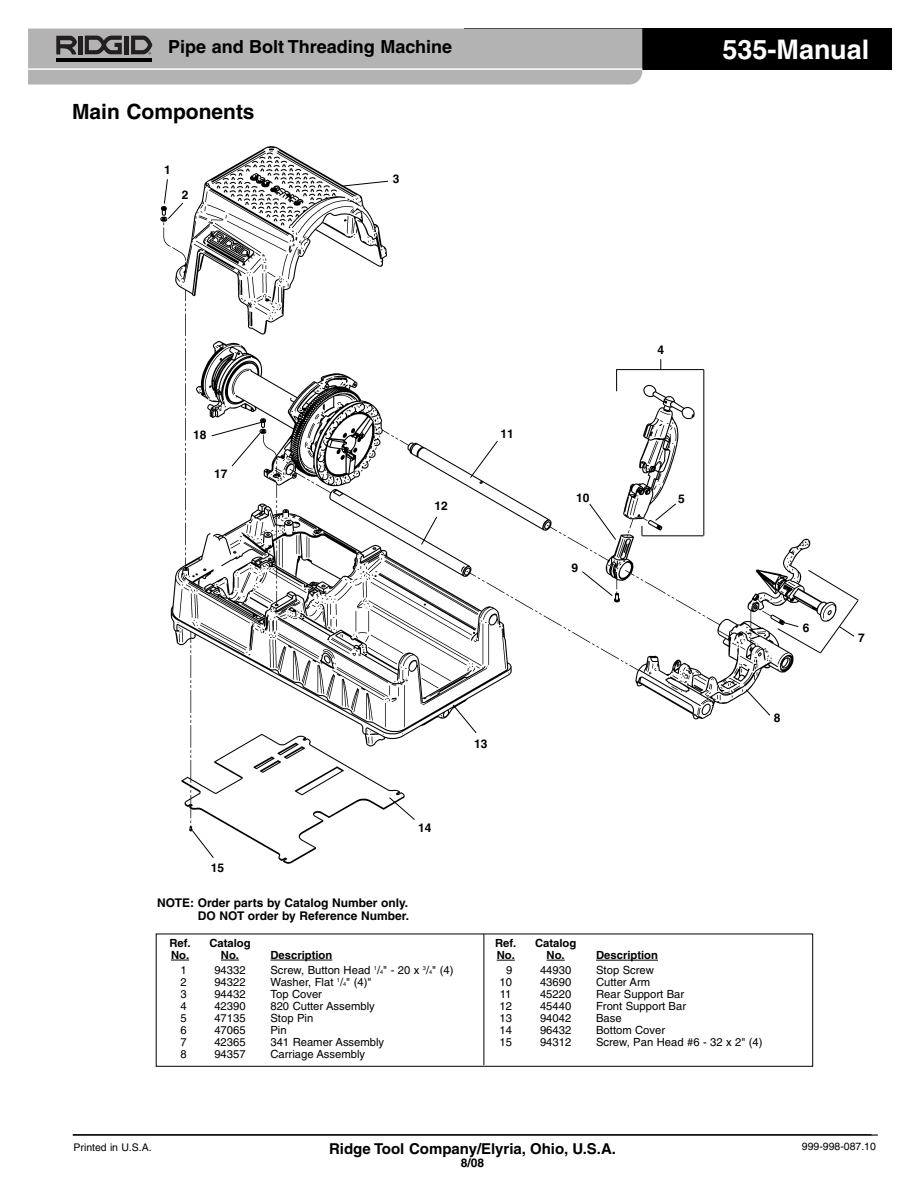
<style>
.page{position:relative;width:918px;height:1188px;background:#fff}
.page>*{position:absolute;margin:0;border:0;box-sizing:border-box;transform-origin:0 0}
.t1{font:700 27px "Helvetica";color:#fff}
.t2{font:700 21px "Helvetica";color:#000}
.t3{font:700 18px "Helvetica";color:#000}
.t4{font:700 15px "Helvetica";color:#000}
.t5{font:700 12px/13.5px "Helvetica";color:#000;text-align:right}
.t6{font:11.25px "Helvetica";color:#000}
.t7{font:700 11.25px "Helvetica";color:#000}
.t8{font:10.5px "Helvetica";color:#000}
.s1{font-size:5.7px}
</style>
<div class="page">
<hr style="left:73px;top:1134px;width:805px;height:2px;background:#000">
<div style="left:464px;top:29px;width:428px;height:41px;background:#000"></div>
<svg style="left:28px;top:29px;width:614px;height:56px;background:#aeaeae"></svg>
<img style="left:160px;top:146px;width:651px;height:718px">
<svg style="left:171px;top:960px;width:18px;height:1px"></svg>
<svg style="left:221px;top:960px;width:18px;height:1px"></svg>
<hr style="left:270px;top:960px;width:62px;height:1px;background:#000">
<svg style="left:497px;top:960px;width:18px;height:1px"></svg>
<svg style="left:547px;top:960px;width:18px;height:1px"></svg>
<hr style="left:596px;top:960px;width:62px;height:1px;background:#000">
<div style="left:156px;top:934px;width:657px;height:133px;border:1px solid #000"></div>
<svg style="left:581px;top:571px;width:32px;height:26px"></svg>
<svg style="left:469px;top:440px;width:30px;height:39px"></svg>
<svg style="left:589px;top:503px;width:28px;height:38px"></svg>
<svg style="left:655px;top:503px;width:22px;height:18px"></svg>
<svg style="left:452px;top:704px;width:25px;height:30px"></svg>
<svg style="left:164px;top:178px;width:20px;height:42px"></svg>
<svg style="left:745px;top:689px;width:26px;height:27px"></svg>
<svg style="left:341px;top:180px;width:48px;height:7px"></svg>
<svg style="left:211px;top:421px;width:51px;height:46px"></svg>
<hr style="left:484px;top:934px;width:1px;height:131px;background:#000">
<hr style="left:616px;top:369px;width:88px;height:1px;background:#000">
<hr style="left:703px;top:370px;width:1px;height:166px;background:#000">
<hr style="left:642px;top:535px;width:61px;height:1px;background:#000">
<svg style="left:616px;top:370px;width:1px;height:21px"></svg>
<svg style="left:421px;top:516px;width:17px;height:30px"></svg>
<svg style="left:777px;top:569px;width:82px;height:85px"></svg>
<svg style="left:191px;top:830px;width:23px;height:29px"></svg>
<svg style="left:388px;top:797px;width:28px;height:24px"></svg>
<h3 class="t3" style="left:168px;top:40px;width:285px">Pipe and Bolt Threading Machine</h3>
<h1 class="t1" style="left:723px;top:39px;width:148px">535-Manual</h1>
<h2 class="t2" style="left:72px;top:104px;width:184px">Main Components</h2>
<p class="t5" style="left:164px;top:165px;width:8px">1</p>
<p class="t5" style="left:182px;top:189px;width:8px">2</p>
<p class="t5" style="left:393px;top:173px;width:8px">3</p>
<p class="t5" style="left:193px;top:429px;width:15px">18</p>
<p class="t5" style="left:214px;top:468px;width:15px">17</p>
<p class="t5" style="left:434px;top:500px;width:15px">12</p>
<p class="t5" style="left:500px;top:428px;width:15px">11</p>
<p class="t5" style="left:576px;top:492px;width:15px">10</p>
<p class="t5" style="left:572px;top:562px;width:8px">9</p>
<p class="t5" style="left:658px;top:345px;width:8px">4</p>
<p class="t5" style="left:678px;top:493px;width:8px">5</p>
<p class="t5" style="left:803px;top:623px;width:8px">6</p>
<p class="t5" style="left:474px;top:738px;width:15px">13</p>
<p class="t5" style="left:774px;top:712px;width:8px">8</p>
<p class="t5" style="left:418px;top:823px;width:15px">14</p>
<p class="t5" style="left:211px;top:862px;width:15px">15</p>
<p class="t5" style="left:157px;top:897px;width:253px">NOTE: Order parts by Catalog Number only.<br>DO NOT order by Reference Number.</p>
<p class="t7" style="left:170px;top:939px;width:23px">Ref.</p>
<p class="t7" style="left:209px;top:939px;width:43px">Catalog</p>
<p class="t7" style="left:171px;top:951px;width:20px">No.</p>
<p class="t7" style="left:221px;top:951px;width:20px">No.</p>
<p class="t7" style="left:270px;top:951px;width:63px">Description</p>
<p class="t6" style="left:180px;top:966px;width:8px">1</p>
<p class="t6" style="left:214px;top:966px;width:33px">94332</p>
<p class="t6" style="left:270px;top:966px;width:185px">Screw, Button Head <sup>1</sup>/<span class="s1">4</span>" - 20 x <sup>3</sup>/<span class="s1">4</span>" (4)</p>
<p class="t6" style="left:180px;top:978px;width:8px">2</p>
<p class="t6" style="left:214px;top:978px;width:33px">94322</p>
<p class="t6" style="left:270px;top:978px;width:103px">Washer, Flat <sup>1</sup>/<span class="s1">4</span>" (4)"</p>
<p class="t6" style="left:180px;top:990px;width:8px">3</p>
<p class="t6" style="left:214px;top:990px;width:33px">94432</p>
<p class="t6" style="left:270px;top:990px;width:53px">Top Cover</p>
<p class="t6" style="left:180px;top:1002px;width:8px">4</p>
<p class="t6" style="left:214px;top:1002px;width:33px">42390</p>
<p class="t6" style="left:270px;top:1002px;width:106px">820 Cutter Assembly</p>
<p class="t6" style="left:180px;top:1014px;width:8px">5</p>
<p class="t6" style="left:214px;top:1014px;width:33px">47135</p>
<p class="t6" style="left:270px;top:1014px;width:44px">Stop Pin</p>
<p class="t6" style="left:180px;top:1026px;width:8px">6</p>
<p class="t6" style="left:214px;top:1026px;width:33px">47065</p>
<p class="t6" style="left:270px;top:1026px;width:18px">Pin</p>
<p class="t6" style="left:180px;top:1038px;width:8px">7</p>
<p class="t6" style="left:214px;top:1038px;width:33px">42365</p>
<p class="t6" style="left:270px;top:1038px;width:115px">341 Reamer Assembly</p>
<p class="t6" style="left:180px;top:1050px;width:8px">8</p>
<p class="t6" style="left:214px;top:1050px;width:33px">94357</p>
<p class="t6" style="left:270px;top:1050px;width:96px">Carriage Assembly</p>
<p class="t7" style="left:495px;top:939px;width:23px">Ref.</p>
<p class="t7" style="left:535px;top:939px;width:43px">Catalog</p>
<p class="t7" style="left:497px;top:951px;width:20px">No.</p>
<p class="t7" style="left:547px;top:951px;width:20px">No.</p>
<p class="t7" style="left:596px;top:951px;width:63px">Description</p>
<p class="t6" style="left:506px;top:966px;width:8px">9</p>
<p class="t6" style="left:540px;top:966px;width:33px">44930</p>
<p class="t6" style="left:596px;top:966px;width:59px">Stop Screw</p>
<p class="t6" style="left:499px;top:978px;width:14px">10</p>
<p class="t6" style="left:540px;top:978px;width:33px">43690</p>
<p class="t6" style="left:596px;top:978px;width:56px">Cutter Arm</p>
<p class="t6" style="left:500px;top:990px;width:13px">11</p>
<p class="t6" style="left:540px;top:990px;width:33px">45220</p>
<p class="t6" style="left:596px;top:990px;width:90px">Rear Support Bar</p>
<p class="t6" style="left:499px;top:1002px;width:14px">12</p>
<p class="t6" style="left:540px;top:1002px;width:33px">45440</p>
<p class="t6" style="left:596px;top:1002px;width:92px">Front Support Bar</p>
<p class="t6" style="left:499px;top:1014px;width:14px">13</p>
<p class="t6" style="left:540px;top:1014px;width:33px">94042</p>
<p class="t6" style="left:596px;top:1014px;width:27px">Base</p>
<p class="t6" style="left:499px;top:1026px;width:14px">14</p>
<p class="t6" style="left:540px;top:1026px;width:33px">96432</p>
<p class="t6" style="left:596px;top:1026px;width:71px">Bottom Cover</p>
<p class="t6" style="left:499px;top:1038px;width:14px">15</p>
<p class="t6" style="left:540px;top:1038px;width:33px">94312</p>
<p class="t6" style="left:596px;top:1038px;width:168px">Screw, Pan Head #6 - 32 x 2" (4)</p>
<p class="t5" style="left:858px;top:632px;width:8px">7</p>
<h3 class="t4" style="left:329px;top:1143px;width:288px">Ridge Tool Company/Elyria, Ohio, U.S.A.</h3>
<p class="t5" style="left:461px;top:1157px;width:25px">8/08</p>
<p class="t8" style="left:74px;top:1144px;width:80px">Printed in U.S.A.</p>
<p class="t8" style="left:802px;top:1143px;width:76px">999-998-087.10</p>
</div>
